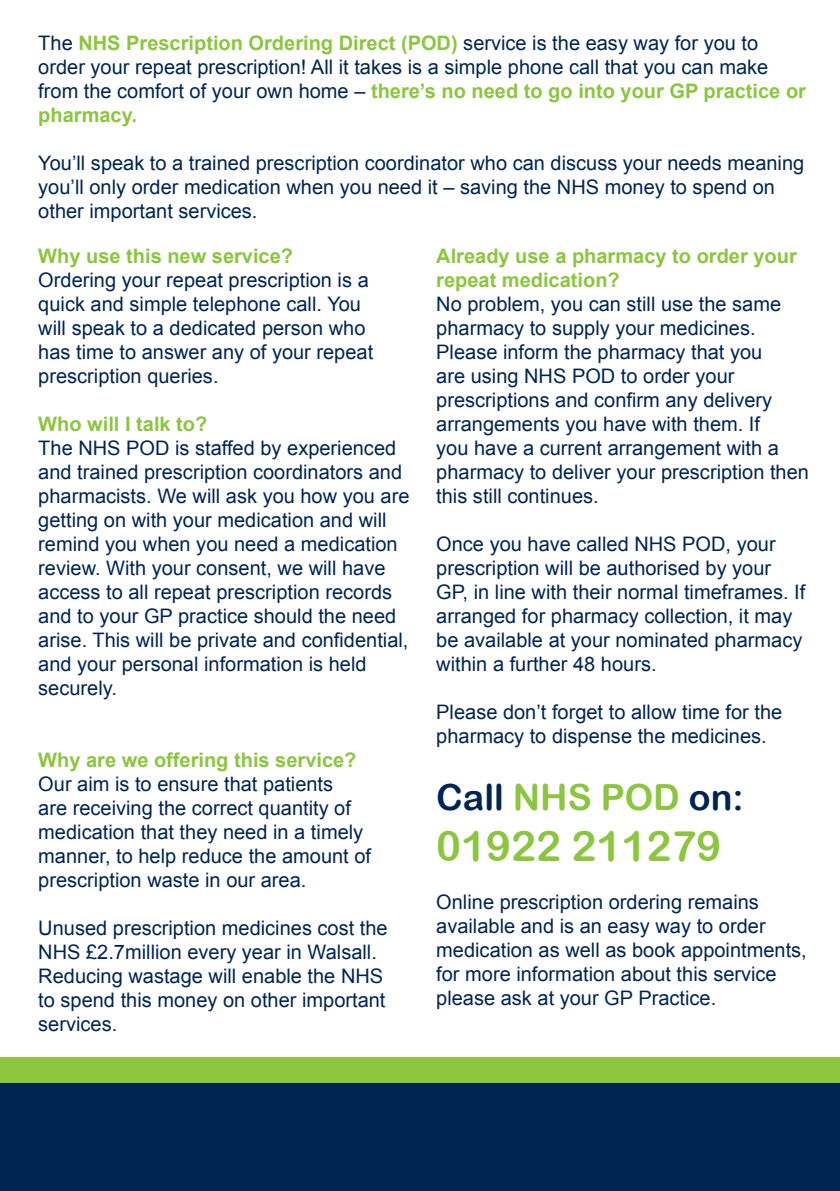
<style>
.page{position:relative;width:840px;height:1191px;background:#fff}
.page>*{position:absolute;margin:0;border:0;box-sizing:border-box;transform-origin:0 0}
.t1{font:42px "Arial Rounded MT Bold";color:#8bc63e}
.t2{font:36px "Arial Rounded MT Bold";color:#002553}
.t3{font:20px/24px "Arial";color:#002553}
.t4{font:700 20px/24px "Arial";color:#8bc63e}
.s1{font-weight:700;color:#8bc63e}
.s2{color:#8bc63e}
</style>
<div class="page">
<div style="left:0;top:1057px;width:839px;height:134px;background:#8bc63e"></div>
<div style="left:0;top:1083px;width:839px;height:108px;background:#002553"></div>
<p class="t3" style="left:38px;top:31px;width:768px">The <span class="s1">NHS Prescription Ordering Direct (POD)</span> service is the easy way for you to order your repeat prescription! All it takes is a simple phone call that you can make from the comfort of your own home – <span class="s1">there’s no need to go into your GP practice or pharmacy.</span></p>
<p class="t3" style="left:38px;top:151px;width:767px">You’ll speak to a trained prescription coordinator who can discuss your needs meaning you’ll only order medication when you need it – saving the NHS money to spend on other important services.</p>
<p class="t4" style="left:38px;top:244px;width:256px">Why use this new service?</p>
<p class="t3" style="left:38px;top:268px;width:336px">Ordering your repeat prescription is a quick and simple telephone call. You will speak to a dedicated person who has time to answer any of your repeat prescription queries.</p>
<p class="t4" style="left:38px;top:412px;width:170px">Who will I talk to?</p>
<p class="t3" style="left:38px;top:436px;width:372px">The NHS POD is staffed by experienced and trained prescription coordinators and pharmacists. We will ask you how you are getting on with your medication and will remind you when you need a medication review. With your consent, we will have access to all repeat prescription records and to your GP practice should the need arise. This will be private and confidential, and your personal information is held securely.</p>
<p class="t4" style="left:436px;top:244px;width:362px">Already use a pharmacy to order your repeat medication?</p>
<p class="t3" style="left:436px;top:292px;width:374px">No problem, you can still use the same pharmacy to supply your medicines.<br>Please inform the pharmacy that you<br>are using NHS POD to order your prescriptions and confirm any delivery arrangements you have with them. If<br>you have a current arrangement with a pharmacy to deliver your prescription then this still continues.</p>
<p class="t3" style="left:436px;top:532px;width:370px">Once you have called NHS POD, your prescription will be authorised by your GP, in line with their normal timeframes. If arranged for pharmacy collection, it may be available at your nominated pharmacy within a further 48 hours.</p>
<p class="t3" style="left:436px;top:700px;width:347px">Please don’t forget to allow time for the pharmacy to dispense the medicines.</p>
<h2 class="t2" style="left:436px;top:776px;width:309px">Call <span class="s2">NHS POD</span> on:</h2>
<h1 class="t1" style="left:436px;top:820px;width:286px">01922 211279</h1>
<p class="t3" style="left:436px;top:889px;width:372px">Online prescription ordering remains available and is an easy way to order medication as well as book appointments, for more information about this service please ask at your GP Practice.</p>
<p class="t4" style="left:38px;top:748px;width:319px">Why are we offering this service?</p>
<p class="t3" style="left:38px;top:772px;width:334px">Our aim is to ensure that patients<br>are receiving the correct quantity of medication that they need in a timely manner, to help reduce the amount of prescription waste in our area.</p>
<p class="t3" style="left:38px;top:916px;width:351px">Unused prescription medicines cost the<br>NHS £2.7million every year in Walsall.<br>Reducing wastage will enable the NHS to spend this money on other important services.</p>
</div>
